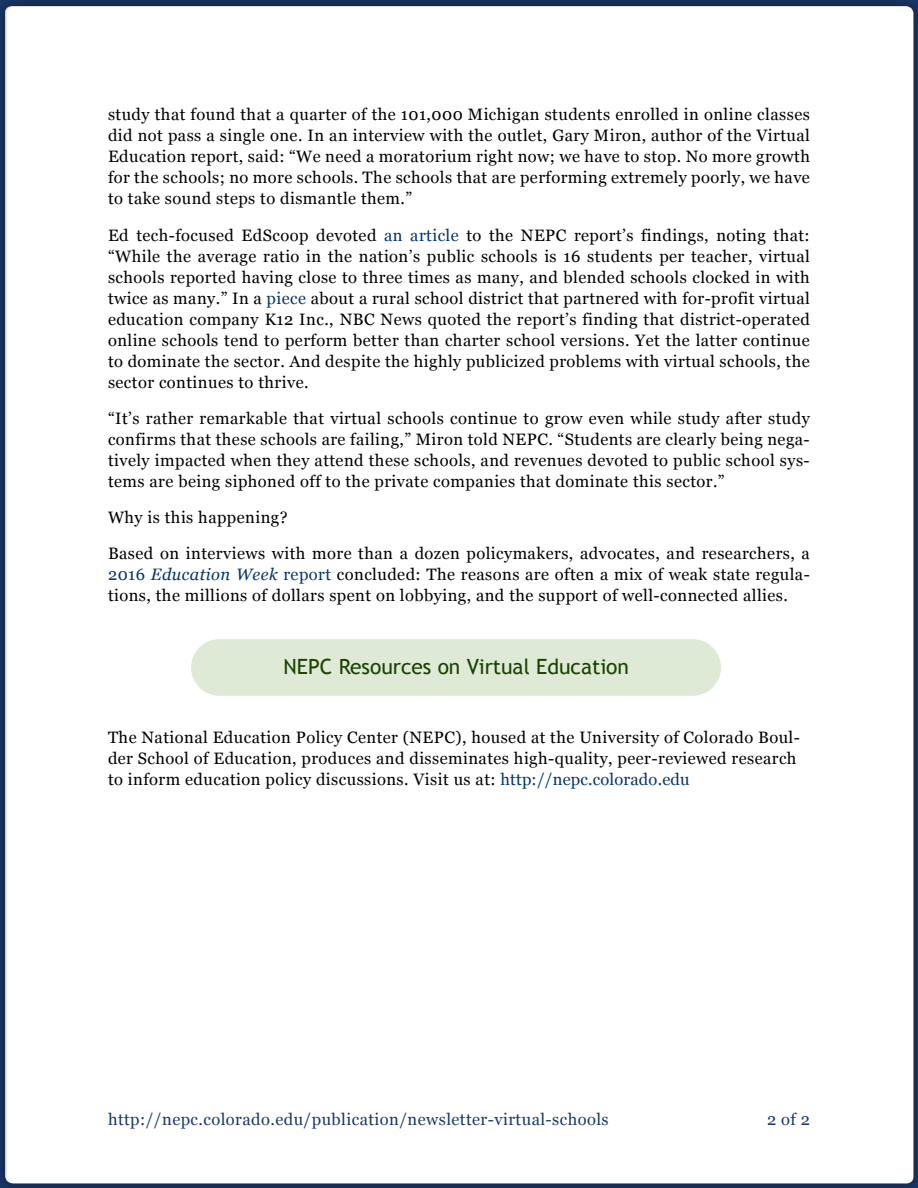
<style>
.page{position:relative;width:918px;height:1188px;background:#fff}
.page>*{position:absolute;margin:0;border:0;box-sizing:border-box;transform-origin:0 0}
.t1{font:21px "Trebuchet MS";color:#1a4201}
.t2{font:16.5px/21px "Georgia";letter-spacing:.025em;color:#000;text-align:justify}
.t3{font:16.5px "Georgia";letter-spacing:.025em;color:#1c3868}
.s1{color:#053669}
.s2{font-style:italic;color:#053669}
</style>
<div class="page">
<div style="left:0;top:0;width:918px;height:1188px;background:#000;opacity:.25"></div>
<div style="left:7px;top:7px;width:906px;height:1176px;background:#fff;border-radius:7px"></div>
<div style="left:191px;top:639px;width:530px;height:57px;background:#deead5;border-radius:28px"></div>
<p class="t2" style="left:108px;top:104px;width:703px">study that found that a quarter of the 101,000 Michigan students enrolled in online classes did not pass a single one. In an interview with the outlet, Gary Miron, author of the Virtual Education report, said: “We need a moratorium right now; we have to stop. No more growth for the schools; no more schools. The schools that are performing extremely poorly, we have to take sound steps to dismantle them.”</p>
<p class="t2" style="left:108px;top:224px;width:703px">Ed tech-focused EdScoop devoted <span class="s1">an article</span> to the NEPC report’s findings, noting that: “While the average ratio in the nation’s public schools is 16 students per teacher, virtual schools reported having close to three times as many, and blended schools clocked in with twice as many.” In a <span class="s1">piece</span> about a rural school district that partnered with for-profit virtual education company K12 Inc., NBC News quoted the report’s finding that district-operated online schools tend to perform better than charter school versions. Yet the latter continue to dominate the sector. And despite the highly publicized problems with virtual schools, the sector continues to thrive.</p>
<p class="t2" style="left:108px;top:407px;width:703px">“It’s rather remarkable that virtual schools continue to grow even while study after study confirms that these schools are failing,” Miron told NEPC. “Students are clearly being nega&shy;tively impacted when they attend these schools, and revenues devoted to public school sys&shy;tems are being siphoned off to the private companies that dominate this sector.”</p>
<p class="t2" style="left:108px;top:498px;width:703px;line-height:36px">Why is this happening?<br>Based on interviews with more than a dozen policymakers, advocates, and researchers, a</p>
<p class="t2" style="left:108px;top:563px;width:703px"><span class="s1">2016</span> <span class="s2">Education Week</span> <span class="s1">report</span> concluded: The reasons are often a mix of weak state regula&shy;tions, the millions of dollars spent on lobbying, and the support of well-connected allies.</p>
<p class="t1" style="left:284px;top:654px;width:347px">NEPC Resources on Virtual Education</p>
<p class="t2" style="left:108px;top:726px;width:693px;text-align:left">The National Education Policy Center (NEPC), housed at the University of Colorado Boul&shy;der School of Education, produces and disseminates high-quality, peer-reviewed research to inform education policy discussions. Visit us at: <span class="s1">http://nepc.colorado.edu</span></p>
<p class="t3" style="left:108px;top:1107px;width:502px">http://nepc.colorado.edu/publication/newsletter-virtual-schools</p>
<p class="t3" style="left:767px;top:1107px;width:44px">2 of 2</p>
</div>
